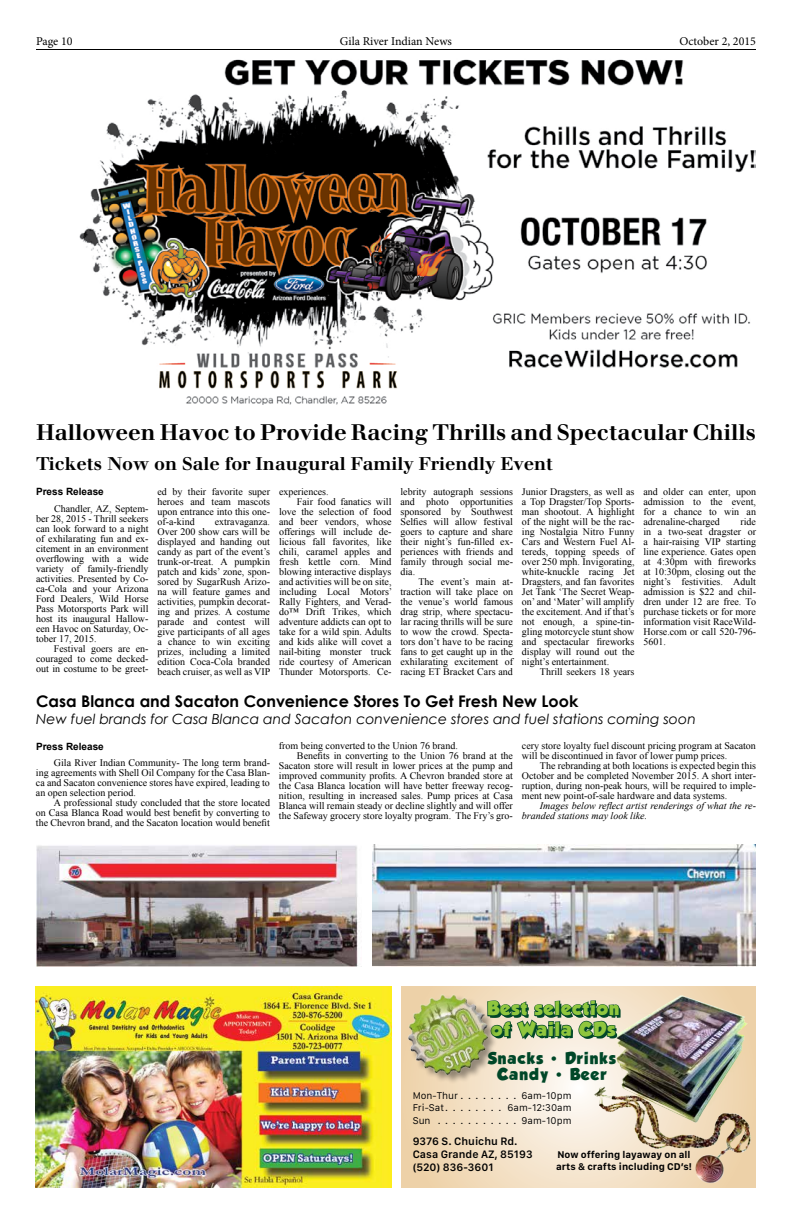
<style>
.page{position:relative;width:792px;height:1224px;background:#fff}
.page>*{position:absolute;margin:0;border:0;box-sizing:border-box;transform-origin:0 0}
.t1{font:700 22px "Justus";color:#000}
.t2{font:700 18px "Justus";color:#000}
.t3{font:17.2px/20.7px "GROBOLD";letter-spacing:.075em;color:#8fc63e}
.t4{font:700 16px "Century Gothic";color:#000}
.t5{font:14.8px/16.3px "GROBOLD";letter-spacing:.075em;color:#004728;text-align:center}
.t6{font:italic 14px "Century Gothic";color:#000}
.t7{font:12px "Minion Pro";color:#000}
.t8{font:600 11.2px/13.4px "San Francisco Text";color:#000}
.t9{font:700 10.2px/12.2px "San Francisco Text";color:#000}
.t10{font:10.2px "San Francisco Text";color:#000}
.t11{font:10px/10px "Times New Roman";color:#000;text-align:justify}
.t12{font:italic 10px/10px "Times New Roman";color:#000}
.t13{font:700 10px "Arial";color:#000}
.s1{font-family:"Century Gothic"}
</style>
<div class="page">
<hr style="left:36px;top:49px;width:720px;height:1px;background:#000">
<img style="left:79px;top:59px;width:677px;height:346px">
<img style="left:36px;top:845px;width:322px;height:122px">
<img style="left:373px;top:844px;width:383px;height:123px">
<img style="left:36px;top:986px;width:356px;height:202px">
<img style="left:407px;top:989px;width:349px;height:199px">
<svg style="left:502px;top:986px;width:119px;height:54px;background:#98a98f"></svg>
<img style="left:401px;top:986px;width:101px;height:103px">
<p class="t7" style="left:36px;top:33px;width:38px">Page 10</p>
<p class="t7" style="left:340px;top:33px;width:114px">Gila River Indian News</p>
<p class="t7" style="left:679px;top:33px;width:78px">October 2, 2015</p>
<h1 class="t1" style="left:36px;top:419px;width:722px">Halloween Havoc to Provide Racing Thrills and Spectacular Chills</h1>
<h2 class="t2" style="left:36px;top:453px;width:519px">Tickets Now on Sale for Inaugural Family Friendly Event</h2>
<p class="t11" style="left:36px;top:503px;width:114px;text-indent:18px">Chandler, AZ, Septem&shy;ber 28, 2015 - Thrill seekers can look forward to a night of exhilarating fun and ex&shy;citement in an environment overflowing with a wide variety of family-friendly activities. Presented by Co&shy;ca-Cola and your Arizona Ford Dealers, Wild Horse Pass Motorsports Park will host its inaugural Hallow&shy;een Havoc on Saturday, Oc&shy;tober 17, 2015.</p>
<p class="t11" style="left:36px;top:643px;width:114px;text-indent:18px">Festival goers are en&shy;couraged to come decked&shy;out in costume to be greet-</p>
<p class="t11" style="left:158px;top:486px;width:114px">ed by their favorite super heroes and team mascots upon entrance into this one&shy;of-a-kind</p>
<p class="t11" style="left:279px;top:486px;width:51px">experiences.</p>
<p class="t11" style="left:297px;top:496px;width:96px">Fair food fanatics will</p>
<p class="t11" style="left:279px;top:506px;width:114px">love the selection of food</p>
<p class="t11" style="left:279px;top:516px;width:114px">and beer vendors, whose</p>
<p class="t11" style="left:279px;top:526px;width:114px">offerings will include de-</p>
<p class="t11" style="left:279px;top:536px;width:114px">licious fall favorites, like</p>
<p class="t11" style="left:279px;top:546px;width:114px">chili, caramel apples and</p>
<p class="t11" style="left:279px;top:556px;width:114px">fresh kettle corn. Mind</p>
<p class="t11" style="left:279px;top:566px;width:114px">blowing interactive displays</p>
<p class="t11" style="left:279px;top:576px;width:114px">and activities will be on site,</p>
<p class="t11" style="left:279px;top:586px;width:115px">including Local Motors’</p>
<p class="t11" style="left:279px;top:596px;width:114px">Rally Fighters, and Verad-</p>
<p class="t11" style="left:279px;top:606px;width:114px">do™ Drift Trikes, which</p>
<p class="t11" style="left:279px;top:616px;width:114px">adventure addicts can opt to</p>
<p class="t11" style="left:279px;top:626px;width:114px">take for a wild spin. Adults</p>
<p class="t11" style="left:279px;top:636px;width:114px">and kids alike will covet a</p>
<p class="t11" style="left:279px;top:646px;width:114px">nail-biting monster truck</p>
<p class="t11" style="left:279px;top:656px;width:114px">ride courtesy of American</p>
<p class="t11" style="left:279px;top:666px;width:114px">Thunder Motorsports. Ce-</p>
<p class="t11" style="left:400px;top:486px;width:114px">lebrity autograph sessions and photo opportunities sponsored by Southwest Selfies will allow festival goers to capture and share their night’s fun-filled ex&shy;periences with friends and family through social me&shy;dia.</p>
<p class="t11" style="left:400px;top:576px;width:114px;text-indent:18px">The event’s main at&shy;traction will take place on the venue’s world famous drag strip, where spectacu&shy;lar racing thrills will be sure to wow the crowd. Specta&shy;tors don’t have to be racing fans to get caught up in the exhilarating excitement of racing ET Bracket Cars and</p>
<p class="t11" style="left:522px;top:486px;width:114px">Junior Dragsters, as well as a Top Dragster/Top Sports&shy;man shootout. A highlight of the night will be the rac&shy;ing Nostalgia Nitro Funny Cars and Western Fuel Al&shy;tereds, topping speeds of over 250 mph. Invigorating, white-knuckle racing Jet Dragsters, and fan favorites Jet Tank ‘The Secret Weap&shy;on’ and ‘Mater’ will amplify the excitement. And if that’s not enough, a spine-tin&shy;gling motorcycle stunt show and spectacular fireworks display will round out the night’s entertainment.</p>
<p class="t11" style="left:540px;top:666px;width:96px">Thrill seekers 18 years</p>
<p class="t11" style="left:644px;top:486px;width:114px">and older can enter, upon admission to the event, for a chance to win an adrenaline-charged</p>
<p class="t13" style="left:36px;top:485px;width:69px">Press Release</p>
<p class="t11" style="left:644px;top:516px;width:114px;text-indent:97px">ride in a two-seat dragster or a hair-raising VIP starting line experience. Gates open at 4:30pm with fireworks at 10:30pm, closing out the night’s festivities. Adult admission is $22 and chil&shy;dren under 12 are free. To purchase tickets or for more information visit RaceWild-Horse.com or call 520-796- 5601.</p>
<p class="t11" style="left:157px;top:516px;width:114px;text-indent:57px">extravaganza.<br>Over 200 show cars will be displayed and handing out candy as part of the event’s trunk-or-treat. A pumpkin patch and kids’ zone, spon&shy;sored by SugarRush Arizo&shy;na will feature games and activities, pumpkin decorat&shy;ing and prizes. A costume parade and contest will give participants of all ages a chance to win exciting prizes, including a limited edition Coca-Cola branded beach cruiser, as well as VIP</p>
<h3 class="t4" style="left:36px;top:691px;width:544px">Casa Blanca and Sacaton Convenience Stores To Get Fresh New Look</h3>
<h3 class="t6" style="left:36px;top:710px;width:661px">New fuel brands for Casa Blanca and Sacaton convenience stores and fuel stations coming soon</h3>
<p class="t13" style="left:36px;top:739px;width:69px">Press Release</p>
<p class="t11" style="left:36px;top:758px;width:236px;text-indent:18px">Gila River Indian Community- The long term brand&shy;ing agreements with Shell Oil Company for the Casa Blan&shy;ca and Sacaton convenience stores have expired, leading to an open selection period.</p>
<p class="t11" style="left:36px;top:798px;width:236px;text-indent:18px">A professional study concluded that the store located on Casa Blanca Road would best benefit by converting to the Chevron brand, and the Sacaton location would benefit</p>
<p class="t11" style="left:279px;top:741px;width:180px">from being converted to the Union 76 brand.</p>
<p class="t11" style="left:297px;top:751px;width:218px">Benefits in converting to the Union 76 brand at the</p>
<p class="t11" style="left:279px;top:761px;width:235px">Sacaton store will result in lower prices at the pump and</p>
<p class="t11" style="left:279px;top:771px;width:236px">improved community profits. A Chevron branded store at</p>
<p class="t11" style="left:279px;top:781px;width:236px">the Casa Blanca location will have better freeway recog-</p>
<p class="t11" style="left:279px;top:791px;width:236px">nition, resulting in increased sales. Pump prices at Casa</p>
<p class="t11" style="left:279px;top:801px;width:235px">Blanca will remain steady or decline slightly and will offer</p>
<p class="t11" style="left:279px;top:811px;width:235px">the Safeway grocery store loyalty program. The Fry’s gro-</p>
<p class="t11" style="left:522px;top:741px;width:235px">cery store loyalty fuel discount pricing program at Sacaton will be discontinued in favor of lower pump prices.</p>
<p class="t11" style="left:522px;top:761px;width:236px;text-indent:18px">The rebranding at both locations is expected begin this October and be completed November 2015. A short inter&shy;ruption, during non-peak hours, will be required to imple&shy;ment new point-of-sale hardware and data systems.</p>
<p class="t12" style="left:522px;top:801px;width:236px;text-indent:18px">Images below reflect artist renderings of what the re&shy;branded stations may look like.</p>
<h3 class="t3" style="left:487px;top:998px;width:133px">Best selection of Waila CDs</h3>
<h3 class="t5" style="left:488px;top:1050px;width:129px">Snacks <span class="s1">•</span> Drinks<br>Candy <span class="s1">•</span> Beer</h3>
<p class="t10" style="left:413px;top:1089px;width:47px">Mon-Thur</p>
<p class="t10" style="left:522px;top:1089px;width:51px">6am-10pm</p>
<p class="t10" style="left:413px;top:1101px;width:33px">Fri-Sat</p>
<p class="t10" style="left:508px;top:1101px;width:65px">6am-12:30am</p>
<p class="t10" style="left:413px;top:1114px;width:19px">Sun</p>
<p class="t10" style="left:522px;top:1114px;width:51px">9am-10pm</p>
<p class="t8" style="left:413px;top:1134px;width:121px">9376 S. Chuichu Rd.<br>Casa Grande AZ, 85193 (520) 836-3601</p>
<p class="t9" style="left:556px;top:1148px;width:138px">Now offering layaway on all arts &amp; crafts including CD’s!</p>
</div>
